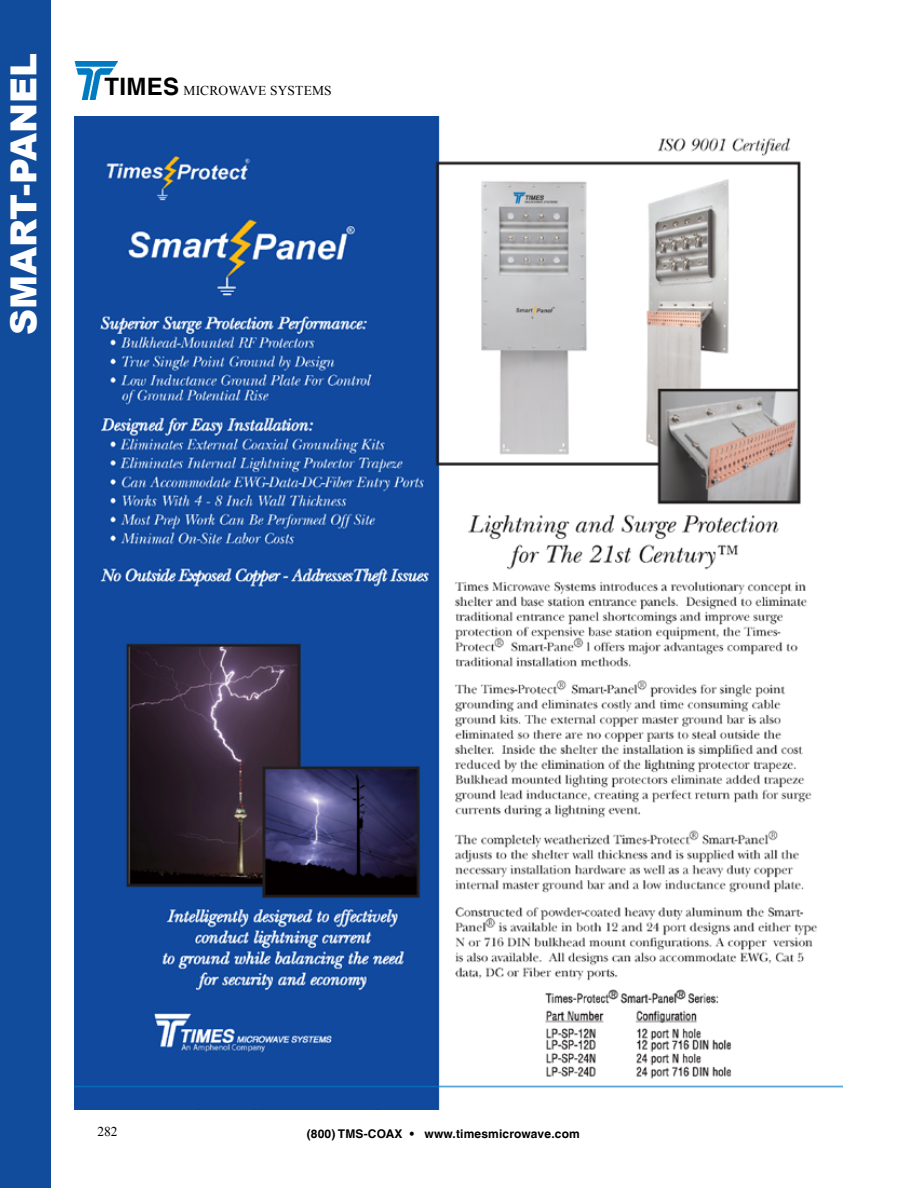
<style>
.page{position:relative;width:918px;height:1188px;background:#fff}
.page>*{position:absolute;margin:0;border:0;box-sizing:border-box;transform-origin:0 0}
.t1{font:900 36px "Arial";color:#fff}
.t2{font:13.5px "Times New Roman";letter-spacing:.01em;color:#000}
.t3{font:700 12px "Helvetica LT";letter-spacing:.015em;color:#000}
.s1{font-family:"Helvetica LT";font-weight:700;font-size:24px}
</style>
<div class="page">
<img style="left:75px;top:61px;width:43px;height:39px">
<div style="left:0;top:0;width:50px;height:1188px;background:#114b9c"></div>
<img style="left:74px;top:116px;width:768px;height:994px">
<h1 class="t1" style="left:-2px;top:335px;width:284px;rotate:-90deg">SMART-PANEL</h1>
<p class="t2" style="left:105px;top:81px;width:229px"><span class="s1">TIMES</span> MICROWAVE SYSTEMS</p>
<p class="t2" style="left:97px;top:1123px;width:22px">282</p>
<p class="t3" style="left:307px;top:1127px;width:275px">(800) TMS-COAX • www.timesmicrowave.com</p>
</div>
